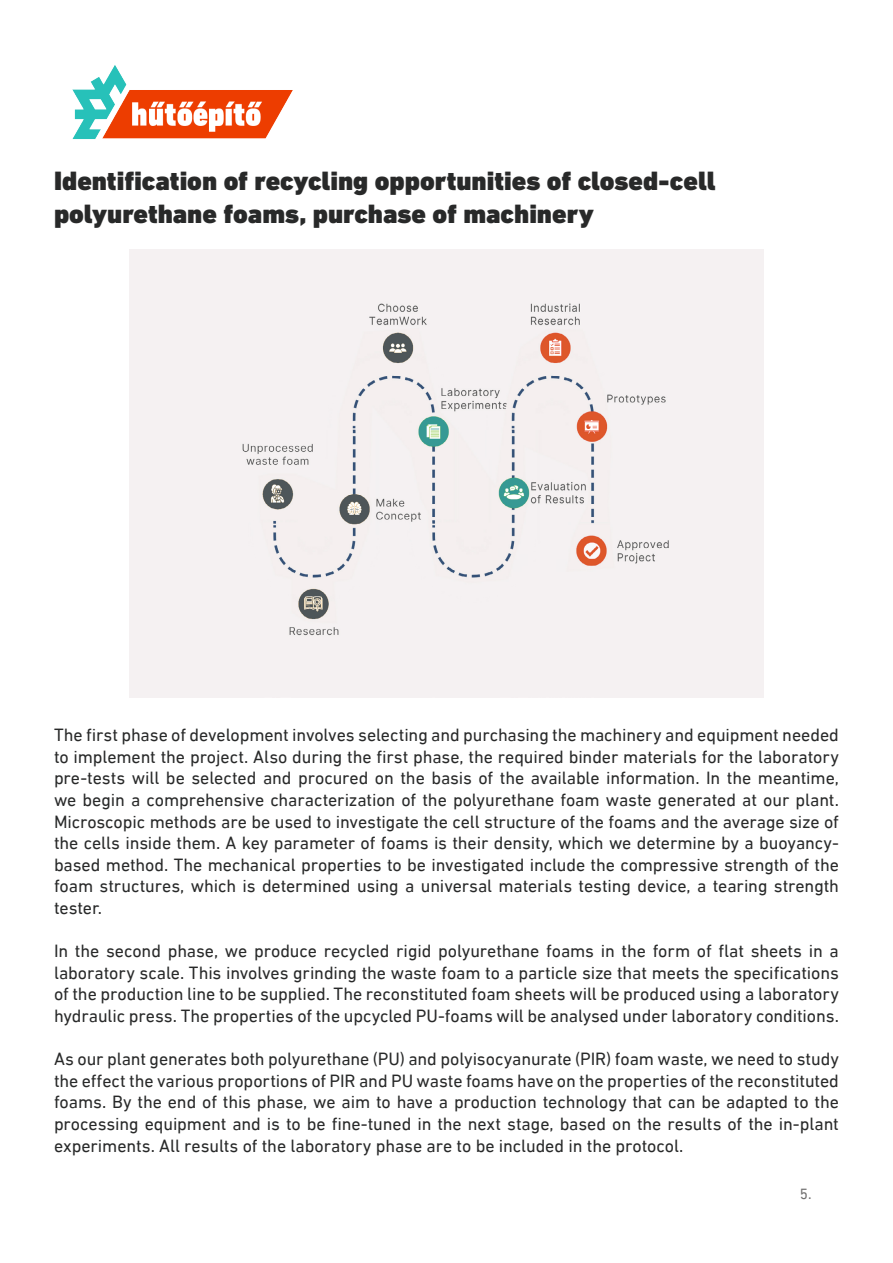
<style>
.page{position:relative;width:893px;height:1263px;background:#fff}
.page>*{position:absolute;margin:0;border:0;box-sizing:border-box;transform-origin:0 0}
.t1{font:900 27px/32.4px "DIN Next LT Pro";color:#282929}
.t2{font:18px/21.6px "DIN Next LT Pro";letter-spacing:-.005em;color:#282929;text-align:justify}
.t3{font:15px "DIN Next LT Pro";color:#706f6f}
</style>
<div class="page">
<div style="left:130px;top:250px;width:633px;height:447px;background:#f5f1f2"></div>
<img style="left:72px;top:65px;width:221px;height:74px">
<h1 class="t1" style="left:54px;top:165px;width:663px">Identification of recycling opportunities of closed-cell polyurethane foams, purchase of machinery</h1>
<p class="t2" style="left:54px;top:724px;width:786px">The first phase of development involves selecting and purchasing the machinery and equipment needed to implement the project. Also during the first phase, the required binder materials for the laboratory pre-tests will be selected and procured on the basis of the available information. In the meantime, we begin a comprehensive characterization of the polyurethane foam waste generated at our plant.<br>Microscopic methods are be used to investigate the cell structure of the foams and the average size of the cells inside them. A key parameter of foams is their density, which we determine by a buoyancy&shy;based method. The mechanical properties to be investigated include the compressive strength of the foam structures, which is determined using a universal materials testing device, a tearing strength tester.</p>
<p class="t2" style="left:54px;top:940px;width:786px">In the second phase, we produce recycled rigid polyurethane foams in the form of flat sheets in a laboratory scale. This involves grinding the waste foam to a particle size that meets the specifications of the production line to be supplied. The reconstituted foam sheets will be produced using a laboratory hydraulic press. The properties of the upcycled PU-foams will be analysed under laboratory conditions.</p>
<p class="t2" style="left:54px;top:1048px;width:786px">As our plant generates both polyurethane (PU) and polyisocyanurate (PIR) foam waste, we need to study the effect the various proportions of PIR and PU waste foams have on the properties of the reconstituted foams. By the end of this phase, we aim to have a production technology that can be adapted to the processing equipment and is to be fine-tuned in the next stage, based on the results of the in-plant experiments. All results of the laboratory phase are to be included in the protocol.</p>
<p class="t3" style="left:800px;top:1185px;width:13px">5.</p>
</div>
